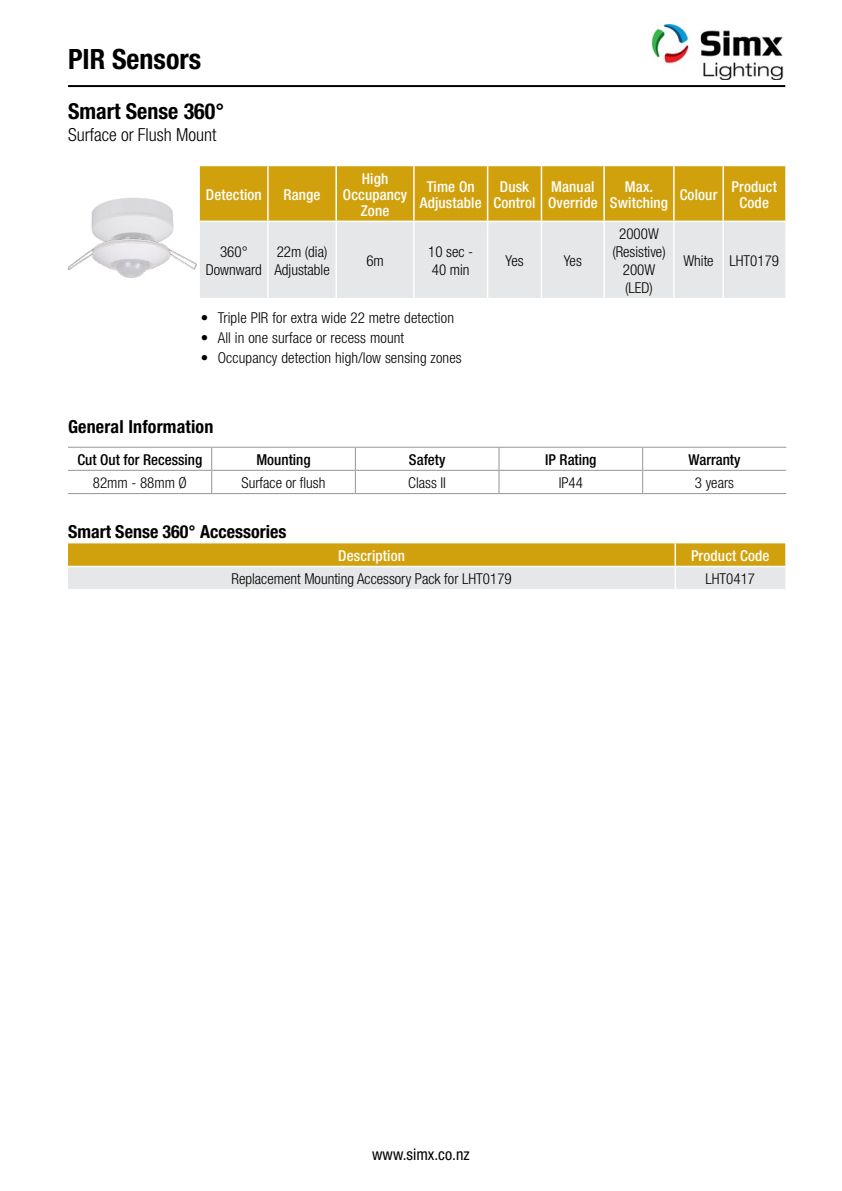
<style>
.page{position:relative;width:842px;height:1191px;background:#fff}
.page>*{position:absolute;margin:0;border:0;box-sizing:border-box;transform-origin:0 0}
.t1{font:700 condensed 28px "Helvetica Neue";color:#000}
.t2{font:700 condensed 22px "Helvetica Neue";color:#000}
.t3{font:700 condensed 18px "Helvetica Neue";color:#000}
.t4{font:300 condensed 18px "Helvetica Neue";color:#000}
.t5{font:condensed 16px "Helvetica Neue";color:#000}
.t6{font:300 condensed 15px/18px "Helvetica Neue";color:#000;text-align:center}
.t7{font:500 condensed 15px/16px "Helvetica Neue";letter-spacing:.01em;color:#fff;text-align:center}
.t8{font:500 condensed 15px "Helvetica Neue";color:#000}
</style>
<div class="page">
<hr style="left:68px;top:85px;width:717px;height:2px;background:#000">
<div style="left:200px;top:166px;width:585px;height:55px;background:#d1a10d"></div>
<div style="left:200px;top:222px;width:585px;height:76px;background:#e6e7e8"></div>
<hr style="left:267px;top:166px;width:2px;height:55px;background:#fff">
<hr style="left:335px;top:166px;width:2px;height:55px;background:#fff">
<hr style="left:413px;top:166px;width:2px;height:55px;background:#fff">
<hr style="left:487px;top:166px;width:1px;height:55px;background:#fff">
<hr style="left:541px;top:166px;width:1px;height:55px;background:#fff">
<hr style="left:603px;top:166px;width:2px;height:55px;background:#fff">
<hr style="left:673px;top:166px;width:2px;height:55px;background:#fff">
<hr style="left:722px;top:166px;width:2px;height:55px;background:#fff">
<hr style="left:267px;top:222px;width:2px;height:76px;background:#fff">
<hr style="left:335px;top:222px;width:2px;height:76px;background:#fff">
<hr style="left:413px;top:222px;width:2px;height:76px;background:#fff">
<hr style="left:487px;top:222px;width:1px;height:76px;background:#fff">
<hr style="left:541px;top:222px;width:1px;height:76px;background:#fff">
<hr style="left:603px;top:222px;width:2px;height:76px;background:#fff">
<hr style="left:673px;top:222px;width:2px;height:76px;background:#fff">
<hr style="left:722px;top:222px;width:2px;height:76px;background:#fff">
<svg style="left:211px;top:448px;width:1px;height:45px"></svg>
<svg style="left:355px;top:448px;width:1px;height:45px"></svg>
<svg style="left:498px;top:448px;width:1px;height:45px"></svg>
<svg style="left:642px;top:448px;width:1px;height:45px"></svg>
<hr style="left:68px;top:447px;width:144px;height:1px;background:#939598">
<hr style="left:212px;top:447px;width:143px;height:1px;background:#939598">
<hr style="left:355px;top:447px;width:144px;height:1px;background:#939598">
<hr style="left:499px;top:447px;width:144px;height:1px;background:#939598">
<hr style="left:643px;top:447px;width:143px;height:1px;background:#939598">
<hr style="left:68px;top:470px;width:144px;height:1px;background:#939598">
<hr style="left:212px;top:470px;width:143px;height:1px;background:#939598">
<hr style="left:355px;top:470px;width:144px;height:1px;background:#939598">
<hr style="left:499px;top:470px;width:144px;height:1px;background:#939598">
<hr style="left:643px;top:470px;width:143px;height:1px;background:#939598">
<hr style="left:68px;top:493px;width:144px;height:1px;background:#939598">
<hr style="left:212px;top:493px;width:143px;height:1px;background:#939598">
<hr style="left:355px;top:493px;width:144px;height:1px;background:#939598">
<hr style="left:499px;top:493px;width:144px;height:1px;background:#939598">
<hr style="left:643px;top:493px;width:143px;height:1px;background:#939598">
<img style="left:68px;top:198px;width:129px;height:80px">
<svg style="left:68px;top:543px;width:717px;height:46px;background:#dcc47b"></svg>
<hr style="left:674px;top:543px;width:2px;height:23px;background:#fff">
<hr style="left:68px;top:566px;width:607px;height:1px;background:#fff">
<hr style="left:675px;top:566px;width:110px;height:1px;background:#fff">
<hr style="left:674px;top:567px;width:2px;height:22px;background:#fff">
<img style="left:652px;top:25px;width:131px;height:54px">
<h1 class="t1" style="left:68px;top:42px;width:135px">PIR Sensors</h1>
<h2 class="t2" style="left:68px;top:98px;width:158px">Smart Sense 360°</h2>
<p class="t4" style="left:68px;top:124px;width:150px">Surface or Flush Mount</p>
<p class="t7" style="left:206px;top:186px;width:57px">Detection</p>
<p class="t7" style="left:284px;top:186px;width:38px">Range</p>
<p class="t7" style="left:343px;top:170px;width:66px">High<br>Occupancy<br>Zone</p>
<p class="t7" style="left:420px;top:178px;width:63px">Time On<br>Adjustable</p>
<p class="t7" style="left:493px;top:178px;width:44px">Dusk<br>Control</p>
<p class="t7" style="left:548px;top:178px;width:51px;text-align:left">Manual<br>Override</p>
<p class="t7" style="left:610px;top:178px;width:60px">Max.<br>Switching</p>
<p class="t7" style="left:680px;top:186px;width:39px">Colour</p>
<p class="t7" style="left:732px;top:178px;width:47px">Product<br>Code</p>
<p class="t6" style="left:206px;top:242px;width:58px">360°<br>Downward</p>
<p class="t6" style="left:274px;top:242px;width:57px;text-align:left">22m (dia)<br>Adjustable</p>
<p class="t6" style="left:366px;top:251px;width:19px">6m</p>
<p class="t6" style="left:428px;top:242px;width:46px;text-align:left">10 sec -<br>40 min</p>
<p class="t6" style="left:505px;top:251px;width:20px">Yes</p>
<p class="t6" style="left:564px;top:251px;width:20px">Yes</p>
<p class="t6" style="left:201px;top:309px;width:255px">• Triple PIR for extra wide 22 metre detection</p>
<p class="t6" style="left:201px;top:329px;width:205px">• All in one surface or recess mount</p>
<p class="t6" style="left:201px;top:349px;width:263px">• Occupancy detection high/low sensing zones</p>
<p class="t3" style="left:68px;top:416px;width:147px">General Information</p>
<p class="t6" style="left:612px;top:224px;width:55px">2000W (Resistive)<br>200W (LED)</p>
<p class="t6" style="left:683px;top:251px;width:97px">White LHT0179</p>
<p class="t8" style="left:78px;top:450px;width:126px">Cut Out for Recessing</p>
<p class="t8" style="left:256px;top:450px;width:56px">Mounting</p>
<p class="t8" style="left:409px;top:450px;width:38px">Safety</p>
<p class="t8" style="left:545px;top:450px;width:53px">IP Rating</p>
<p class="t8" style="left:688px;top:450px;width:53px">Warranty</p>
<p class="t6" style="left:93px;top:473px;width:96px">82mm - 88mm Ø</p>
<p class="t6" style="left:242px;top:473px;width:85px">Surface or flush</p>
<p class="t6" style="left:408px;top:473px;width:39px">Class II</p>
<p class="t6" style="left:559px;top:473px;width:26px">IP44</p>
<p class="t6" style="left:695px;top:473px;width:41px">3 years</p>
<p class="t3" style="left:68px;top:520px;width:220px">Smart Sense 360° Accessories</p>
<p class="t7" style="left:338px;top:547px;width:68px">Description</p>
<p class="t7" style="left:691px;top:547px;width:80px">Product Code</p>
<p class="t6" style="left:232px;top:569px;width:282px">Replacement Mounting Accessory Pack for LHT0179</p>
<p class="t6" style="left:705px;top:569px;width:51px">LHT0417</p>
<p class="t5" style="left:372px;top:1145px;width:99px">www.simx.co.nz</p>
</div>
